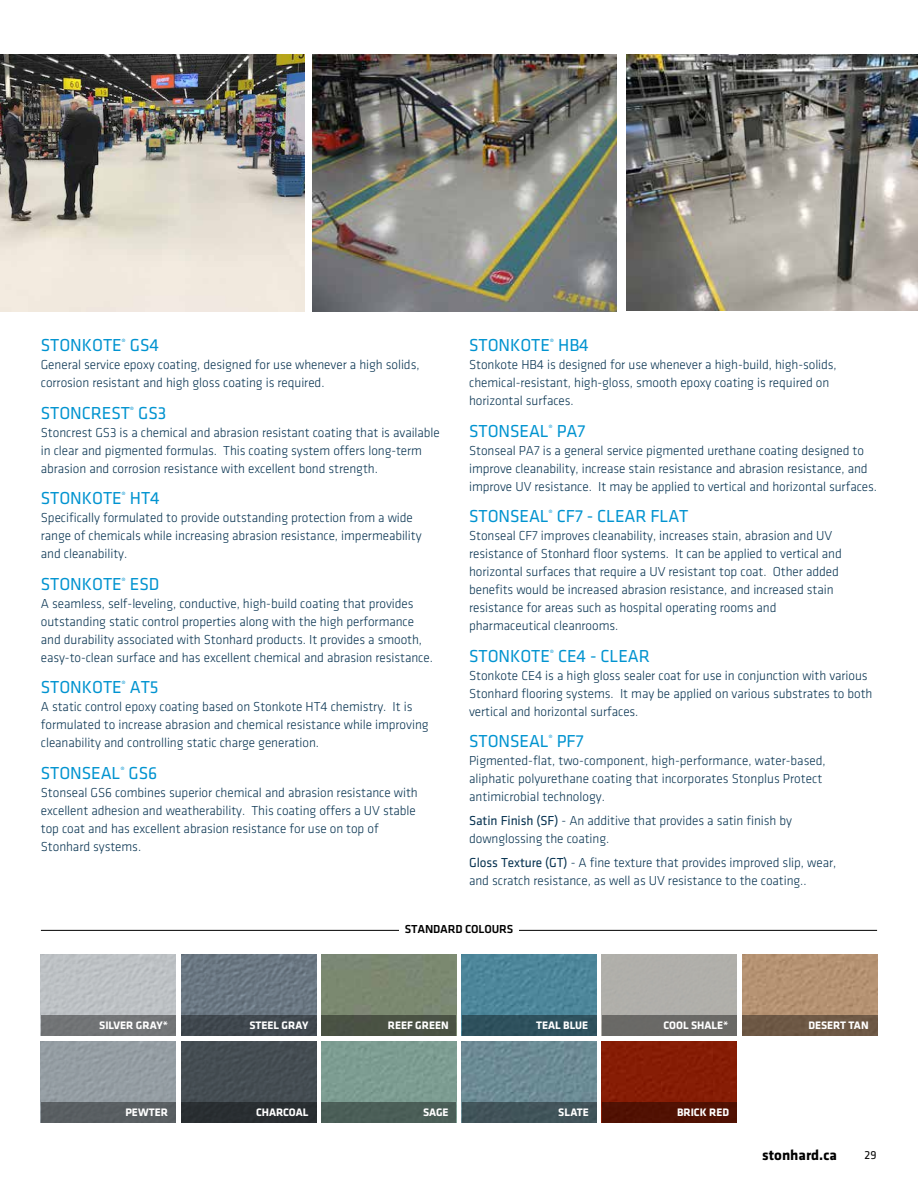
<style>
.page{position:relative;width:918px;height:1188px;background:#fff}
.page>*{position:absolute;margin:0;border:0;box-sizing:border-box;transform-origin:0 0}
.t1{font:18px "Klavika";letter-spacing:-.005em;color:#0093d0}
.t2{font:700 15px "Klavika";color:#000}
.t3{font:300 13.5px/18px "Klavika";letter-spacing:-.005em;color:#083351}
.t4{font:500 12px "Klavika";letter-spacing:-.015em;color:#000}
.t5{font:12px "Klavika";color:#000}
.t6{font:700 11.25px "Klavika";color:#fff}
.s1{font-weight:400}
</style>
<div class="page">
<img style="left:0;top:54px;width:305px;height:257px">
<img style="left:627px;top:54px;width:291px;height:256px">
<img style="left:312px;top:54px;width:305px;height:257px">
<div style="left:602px;top:1041px;width:135px;height:61px;background:#871d05"></div>
<div style="left:602px;top:1102px;width:135px;height:20px;background:#511103"></div>
<div style="left:41px;top:1015px;width:135px;height:20px;background:#727476"></div>
<img style="left:181px;top:954px;width:135px;height:61px">
<div style="left:181px;top:1041px;width:135px;height:61px;background:#454d53"></div>
<div style="left:321px;top:954px;width:135px;height:61px;background:#7b8970"></div>
<div style="left:321px;top:1041px;width:135px;height:61px;background:#7d9d92"></div>
<img style="left:462px;top:954px;width:135px;height:61px">
<img style="left:462px;top:1041px;width:135px;height:61px">
<div style="left:742px;top:954px;width:135px;height:61px;background:#b59272"></div>
<div style="left:41px;top:1102px;width:135px;height:20px;background:#595f62"></div>
<div style="left:181px;top:1015px;width:135px;height:20px;background:#40484f"></div>
<div style="left:181px;top:1102px;width:135px;height:20px;background:#292e32"></div>
<div style="left:321px;top:1015px;width:135px;height:20px;background:#4a5243"></div>
<div style="left:321px;top:1102px;width:135px;height:20px;background:#4b5e58"></div>
<div style="left:462px;top:1015px;width:135px;height:20px;background:#2e505d"></div>
<div style="left:462px;top:1102px;width:135px;height:20px;background:#415359"></div>
<div style="left:602px;top:1015px;width:135px;height:20px;background:#6a6966"></div>
<div style="left:742px;top:1015px;width:135px;height:20px;background:#6d5845"></div>
<hr style="left:41px;top:930px;width:836px;height:1px;background:#000">
<div style="left:399px;top:906px;width:120px;height:27px;background:#fff"></div>
<h1 class="t1" style="left:41px;top:336px;width:120px">STONKOTE<sup>®</sup> GS4</h1>
<p class="t3" style="left:41px;top:356px;width:380px">General service epoxy coating, designed for use whenever a high solids, corrosion resistant and high gloss coating is required.</p>
<h1 class="t1" style="left:41px;top:403px;width:127px">STONCREST<sup>®</sup> GS3</h1>
<p class="t3" style="left:41px;top:424px;width:401px">Stoncrest GS3 is a chemical and abrasion resistant coating that is available in clear and pigmented formulas. This coating system offers long-term abrasion and corrosion resistance with excellent bond strength.</p>
<h1 class="t1" style="left:41px;top:489px;width:120px">STONKOTE<sup>®</sup> HT4</h1>
<p class="t3" style="left:41px;top:509px;width:382px">Specifically formulated to provide outstanding protection from a wide range of chemicals while increasing abrasion resistance, impermeability and cleanability.</p>
<h1 class="t1" style="left:41px;top:574px;width:120px">STONKOTE<sup>®</sup> ESD</h1>
<p class="t3" style="left:41px;top:595px;width:394px">A seamless, self-leveling, conductive, high-build coating that provides outstanding static control properties along with the high performance and durability associated with Stonhard products. It provides a smooth, easy-to-clean surface and has excellent chemical and abrasion resistance.</p>
<h1 class="t1" style="left:41px;top:678px;width:119px">STONKOTE<sup>®</sup> AT5</h1>
<p class="t3" style="left:41px;top:698px;width:389px">A static control epoxy coating based on Stonkote HT4 chemistry. It is formulated to increase abrasion and chemical resistance while improving cleanability and controlling static charge generation.</p>
<h1 class="t1" style="left:41px;top:763px;width:118px">STONSEAL<sup>®</sup> GS6</h1>
<p class="t3" style="left:41px;top:784px;width:379px">Stonseal GS6 combines superior chemical and abrasion resistance with excellent adhesion and weatherability. This coating offers a UV stable top coat and has excellent abrasion resistance for use on top of Stonhard systems.</p>
<h1 class="t1" style="left:469px;top:336px;width:121px">STONKOTE<sup>®</sup> HB4</h1>
<p class="t3" style="left:469px;top:356px;width:369px">Stonkote HB4 is designed for use whenever a high-build, high-solids, chemical-resistant, high-gloss, smooth epoxy coating is required on horizontal surfaces.</p>
<h1 class="t1" style="left:469px;top:421px;width:118px">STONSEAL<sup>®</sup> PA7</h1>
<p class="t3" style="left:469px;top:442px;width:409px">Stonseal PA7 is a general service pigmented urethane coating designed to improve cleanability, increase stain resistance and abrasion resistance, and improve UV resistance. It may be applied to vertical and horizontal surfaces.</p>
<h1 class="t1" style="left:469px;top:507px;width:221px">STONSEAL<sup>®</sup> CF7 - CLEAR FLAT</h1>
<p class="t3" style="left:469px;top:527px;width:374px">Stonseal CF7 improves cleanability, increases stain, abrasion and UV resistance of Stonhard floor systems. It can be applied to vertical and horizontal surfaces that require a UV resistant top coat. Other added benefits would be increased abrasion resistance, and increased stain resistance for areas such as hospital operating rooms and pharmaceutical cleanrooms.</p>
<h1 class="t1" style="left:469px;top:646px;width:182px">STONKOTE<sup>®</sup> CE4 - CLEAR</h1>
<p class="t3" style="left:469px;top:667px;width:405px">Stonkote CE4 is a high gloss sealer coat for use in conjunction with various<br>Stonhard flooring systems. It may be applied on various substrates to both vertical and horizontal surfaces.</p>
<h1 class="t1" style="left:469px;top:732px;width:116px">STONSEAL<sup>®</sup> PF7</h1>
<p class="t3" style="left:469px;top:752px;width:358px">Pigmented-flat, two-component, high-performance, water-based, aliphatic polyurethane coating that incorporates Stonplus Protect antimicrobial technology.</p>
<p class="t3" style="left:469px;top:812px;width:324px"><span class="s1">Satin Finish (SF)</span> - An additive that provides a satin finish by downglossing the coating.</p>
<p class="t3" style="left:469px;top:854px;width:369px"><span class="s1">Gloss Texture (GT)</span> - A fine texture that provides improved slip, wear, and scratch resistance, as well as UV resistance to the coating..</p>
<p class="t6" style="left:99px;top:1019px;width:70px">SILVER GRAY*</p>
<p class="t6" style="left:125px;top:1107px;width:44px">PEWTER</p>
<p class="t6" style="left:250px;top:1019px;width:60px">STEEL GRAY</p>
<p class="t6" style="left:256px;top:1107px;width:54px">CHARCOAL</p>
<p class="t4" style="left:405px;top:923px;width:110px">STANDARD COLOURS</p>
<p class="t6" style="left:388px;top:1019px;width:62px">REEF GREEN</p>
<p class="t6" style="left:423px;top:1107px;width:27px">SAGE</p>
<p class="t6" style="left:536px;top:1019px;width:54px">TEAL BLUE</p>
<p class="t6" style="left:664px;top:1019px;width:66px">COOL SHALE*</p>
<p class="t6" style="left:808px;top:1019px;width:62px">DESERT TAN</p>
<p class="t6" style="left:558px;top:1107px;width:32px">SLATE</p>
<p class="t6" style="left:677px;top:1107px;width:54px">BRICK RED</p>
<p class="t2" style="left:762px;top:1147px;width:76px">stonhard.ca</p>
<p class="t5" style="left:865px;top:1148px;width:13px">29</p>
</div>
